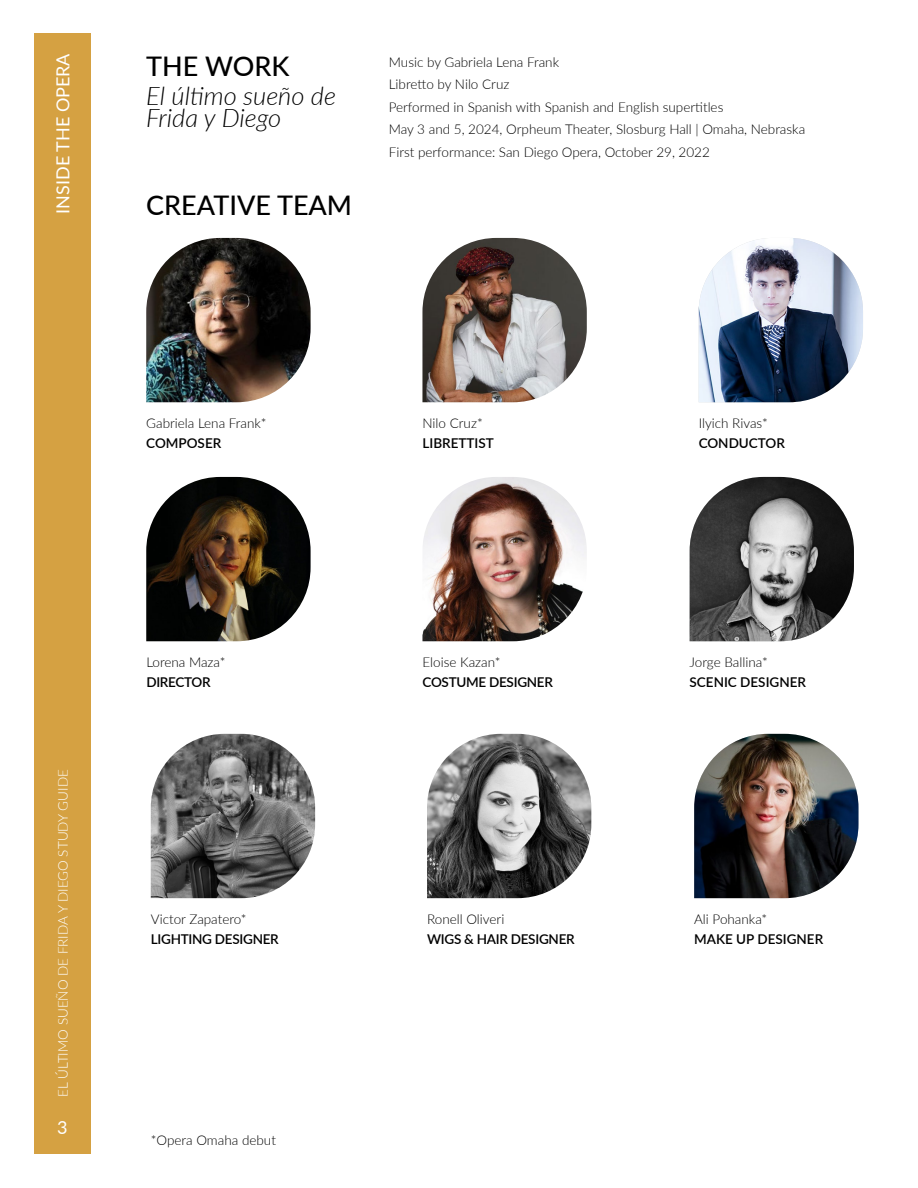
<style>
.page{position:relative;width:918px;height:1188px;background:#fff}
.page>*{position:absolute;margin:0;border:0;box-sizing:border-box;transform-origin:0 0}
.t1{font:500 27px "Lato";color:#000}
.t2{font:italic 300 25.5px/22.5px "Lato";color:#000}
.t3{font:18px "Lato";color:#fff}
.t4{font:300 13.5px/22.5px "Lato";color:#000}
.t5{font:600 13.5px "Lato";letter-spacing:-.02em;color:#000}
.t6{font:600 13.5px "Lato";color:#000}
.t7{font:300 13.5px "Lato";color:#fff}
</style>
<div class="page">
<div style="left:34px;top:34px;width:57px;height:1120px;background:#d5a142"></div>
<img style="left:146px;top:238px;width:165px;height:164px">
<img style="left:422px;top:477px;width:165px;height:164px">
<img style="left:422px;top:238px;width:165px;height:164px">
<img style="left:699px;top:238px;width:164px;height:164px">
<img style="left:146px;top:477px;width:165px;height:164px">
<img style="left:690px;top:477px;width:164px;height:164px">
<img style="left:427px;top:734px;width:164px;height:164px">
<img style="left:151px;top:734px;width:164px;height:164px">
<img style="left:694px;top:734px;width:165px;height:164px">
<h3 class="t3" style="left:50px;top:214px;width:162px;rotate:-90deg">INSIDE THE OPERA</h3>
<h1 class="t1" style="left:146px;top:46px;width:145px">THE WORK</h1>
<h2 class="t2" style="left:146px;top:84px;width:191px">El último sueño de<br>Frida y Diego</h2>
<h1 class="t1" style="left:146px;top:185px;width:207px">CREATIVE TEAM</h1>
<p class="t4" style="left:389px;top:50px;width:418px">Music by Gabriela Lena Frank<br>Libretto by Nilo Cruz<br>Performed in Spanish with Spanish and English supertitles<br>May 3 and 5, 2024, Orpheum Theater, Slosburg Hall | Omaha, Nebraska First performance: San Diego Opera, October 29, 2022</p>
<p class="t4" style="left:146px;top:412px;width:122px">Gabriela Lena Frank*</p>
<p class="t6" style="left:146px;top:433px;width:77px">COMPOSER</p>
<p class="t4" style="left:423px;top:412px;width:62px">Nilo Cruz*</p>
<p class="t6" style="left:423px;top:433px;width:73px">LIBRETTIST</p>
<p class="t4" style="left:699px;top:412px;width:71px">Ilyich Rivas*</p>
<p class="t6" style="left:699px;top:433px;width:88px">CONDUCTOR</p>
<p class="t7" style="left:53px;top:1097px;width:329px;rotate:-90deg">EL ÚLTIMO SUEÑO DE FRIDA Y DIEGO STUDY GUIDE</p>
<h3 class="t3" style="left:57px;top:1115px;width:12px">3</h3>
<p class="t4" style="left:146px;top:651px;width:81px">Lorena Maza*</p>
<p class="t5" style="left:146px;top:672px;width:66px">DIRECTOR</p>
<p class="t4" style="left:151px;top:907px;width:97px">Victor Zapatero*</p>
<p class="t5" style="left:151px;top:929px;width:129px">LIGHTING DESIGNER</p>
<p class="t4" style="left:151px;top:1128px;width:127px">*Opera Omaha debut</p>
<p class="t4" style="left:423px;top:651px;width:80px">Eloise Kazan*</p>
<p class="t5" style="left:423px;top:672px;width:132px">COSTUME DESIGNER</p>
<p class="t4" style="left:427px;top:907px;width:79px">Ronell Oliveri</p>
<p class="t5" style="left:427px;top:929px;width:149px">WIGS &amp; HAIR DESIGNER</p>
<p class="t4" style="left:690px;top:651px;width:80px">Jorge Ballina*</p>
<p class="t6" style="left:690px;top:672px;width:118px">SCENIC DESIGNER</p>
<p class="t4" style="left:694px;top:907px;width:75px">Ali Pohanka*</p>
<p class="t6" style="left:694px;top:929px;width:131px">MAKE UP DESIGNER</p>
</div>
